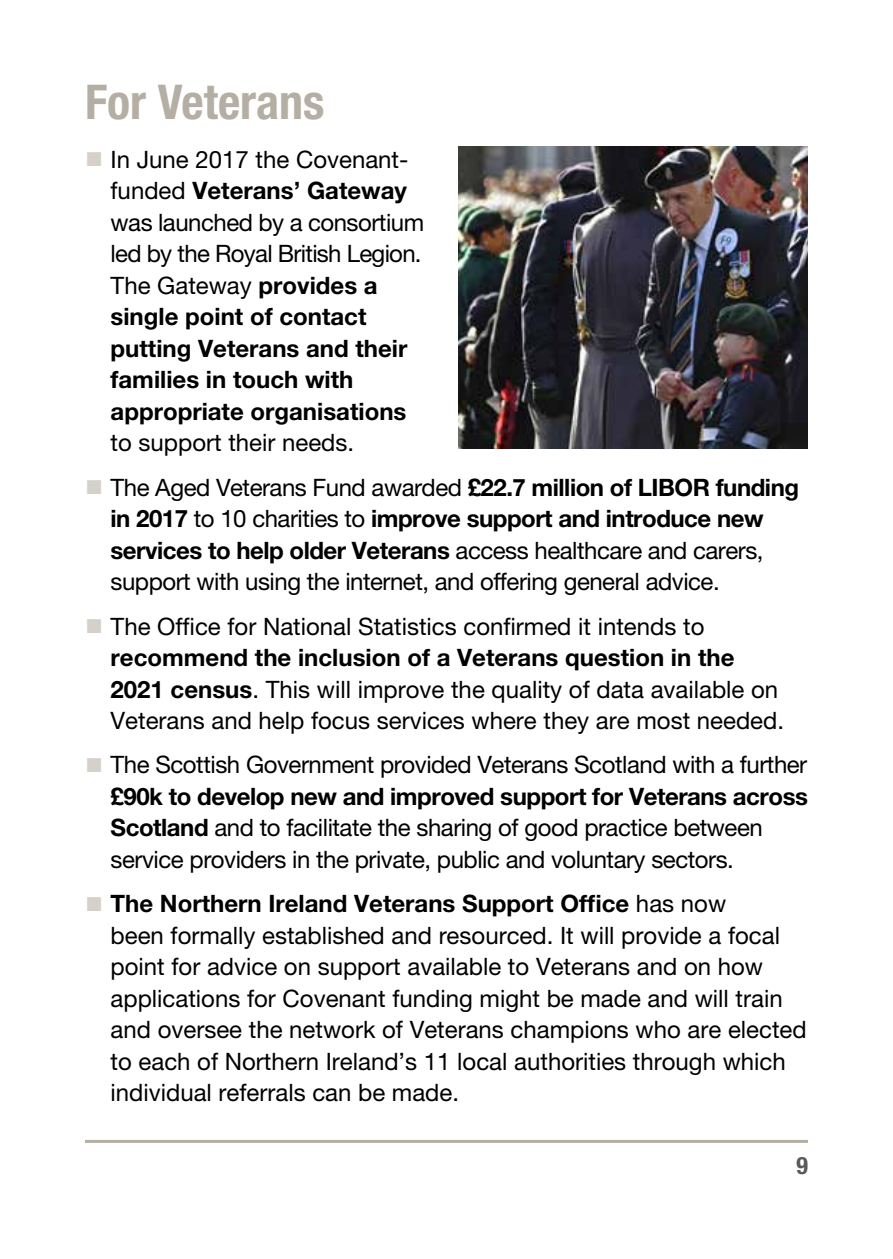
<style>
.page{position:relative;width:893px;height:1259px;background:#fff}
.page>*{position:absolute;margin:0;border:0;box-sizing:border-box;transform-origin:0 0}
.t1{font:700 condensed 48px "Helvetica Neue LT Pro";color:#b5aea4}
.t2{font:24px/31.5px "Helvetica Neue LT Pro";color:#000}
.t3{font:24px/31.5px "Helvetica Neue LT Pro";letter-spacing:-.02em;color:#000}
.t4{font:700 24px/31.5px "Helvetica Neue LT Pro";color:#000}
.t5{font:700 condensed 24px "Helvetica Neue LT Pro";color:#58595b}
.s1{font-family:"Arial";font-weight:400;font-size:30px;color:#d5d0ca}
.s2{font-weight:400}
.s3{font-family:"Arial";font-size:30px;color:#d5d0ca}
.s4{font-weight:700}
</style>
<div class="page">
<hr style="left:85px;top:1140px;width:723px;height:3px;background:#b5aea4">
<img style="left:458px;top:147px;width:350px;height:301px">
<p class="t1" style="left:85px;top:73px;width:241px">For Veterans</p>
<p class="t4" style="left:111px;top:143px;width:315px;text-indent:-26px"><span class="s1">■</span> <span class="s2">In June 2017 the Covenant&shy;funded</span> Veterans’ Gateway <span class="s2">was launched by a consortium led by the Royal British Legion.<br>The Gateway</span> provides a single point of contact putting Veterans and their families in touch with appropriate organisations <span class="s2">to support their needs.</span></p>
<p class="t3" style="left:111px;top:471px;width:690px;text-indent:-26px"><span class="s3">■</span> The Aged Veterans Fund awarded <span class="s4">£22.7 million of LIBOR funding in 2017</span> to 10 charities to <span class="s4">improve support and introduce new services to help older Veterans</span> access healthcare and carers, support with using the internet, and offering general advice.</p>
<p class="t2" style="left:111px;top:610px;width:675px;text-indent:-26px"><span class="s3">■</span> The Office for National Statistics confirmed it intends to <span class="s4">recommend the inclusion of a Veterans question in the 2021 census</span>. This will improve the quality of data available on Veterans and help focus services where they are most needed.</p>
<p class="t3" style="left:111px;top:748px;width:699px;text-indent:-26px"><span class="s3">■</span> The Scottish Government provided Veterans Scotland with a further <span class="s4">£90k to develop new and improved support for Veterans across Scotland</span> and to facilitate the sharing of good practice between service providers in the private, public and voluntary sectors.</p>
<p class="t2" style="left:111px;top:887px;width:698px;text-indent:-26px"><span class="s3">■</span> <span class="s4">The Northern Ireland Veterans Support Office</span> has now<br>been formally established and resourced. It will provide a focal point for advice on support available to Veterans and on how applications for Covenant funding might be made and will train and oversee the network of Veterans champions who are elected to each of Northern Ireland’s 11 local authorities through which individual referrals can be made.</p>
<p class="t5" style="left:796px;top:1150px;width:13px">9</p>
</div>
